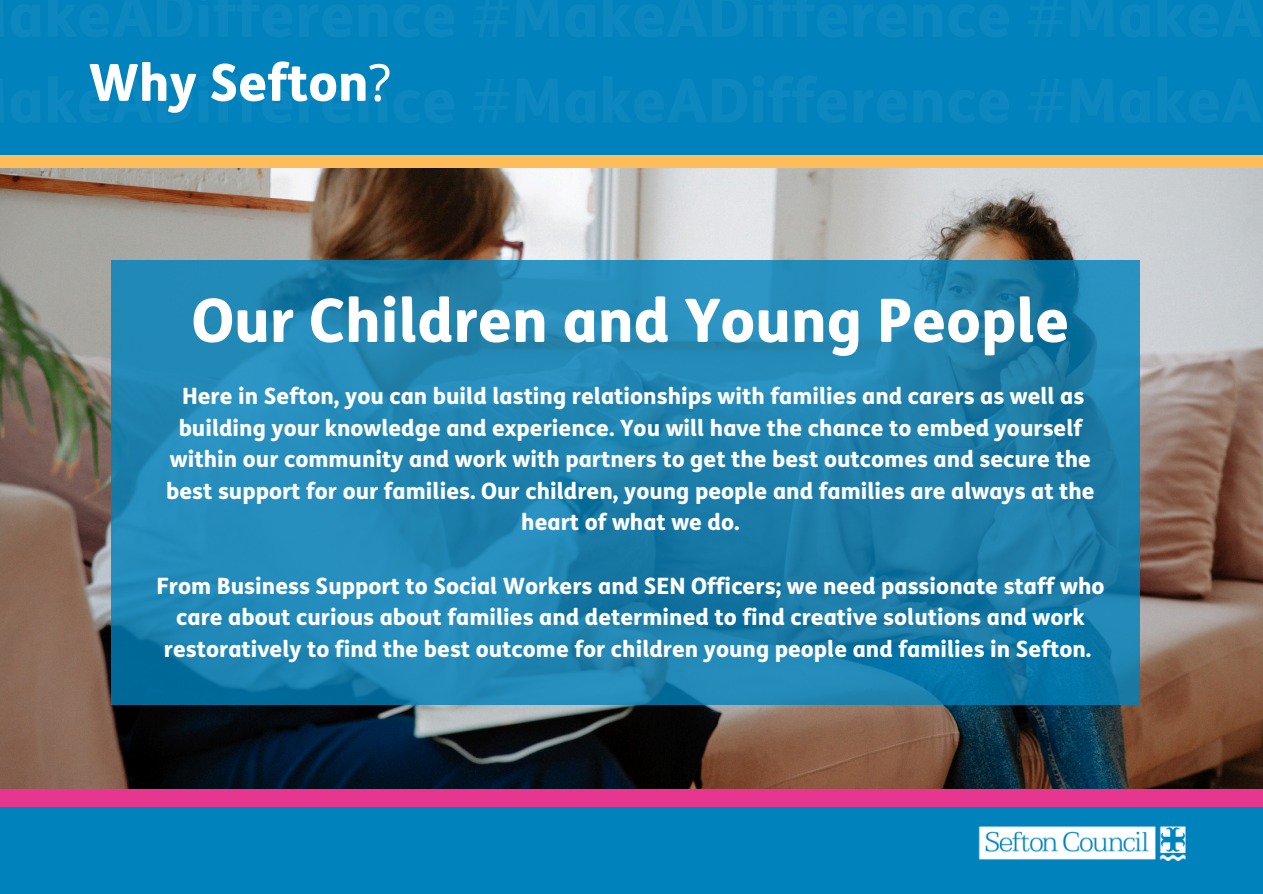
<style>
.page{position:relative;width:1263px;height:894px;background:#fff}
.page>*{position:absolute;margin:0;border:0;box-sizing:border-box;transform-origin:0 0}
.t1{font:800 60px "FS Me Trial";color:#fff}
.t2{font:800 51.15px "FS Me Trial";color:#fff}
.t3{font:800 22.5px/31.5px "FS Me Trial";color:#fff;text-align:center}
.s1{font-family:"Noto Sans";font-weight:400}
</style>
<div class="page">
<img style="left:0;top:167px;width:1263px;height:621px">
<div style="left:0;top:0;width:1263px;height:164px;background:#0082bc"></div>
<div style="left:0;top:155px;width:1263px;height:12px;background:#ffbd59"></div>
<div style="left:0;top:797px;width:1263px;height:96px;background:#0082bc"></div>
<img style="left:979px;top:826px;width:207px;height:34px">
<svg style="left:111px;top:260px;width:1029px;height:444px;background:#1e83b0"></svg>
<div style="left:0;top:788px;width:1263px;height:17px;background:#e73690"></div>
<h2 class="t2" style="left:88px;top:62px;width:304px">Why Sefton<span class="s1">?</span></h2>
<p class="t1" style="left:192px;top:297px;width:879px">Our Children and Young People</p>
<h1 class="t3" style="left:166px;top:383px;width:930px">Here in Sefton, you can build lasting relationships with families and carers as well as building your knowledge and experience. You will have the chance to embed yourself within our community and work with partners to get the best outcomes and secure the best support for our families. Our children, young people and families are always at the heart of what we do.</h1>
<p class="t3" style="left:156px;top:572px;width:949px">From Business Support to Social Workers and SEN Officers; we need passionate staff who care about curious about families and determined to find creative solutions and work restoratively to find the best outcome for children young people and families in Sefton.</p>
</div>
